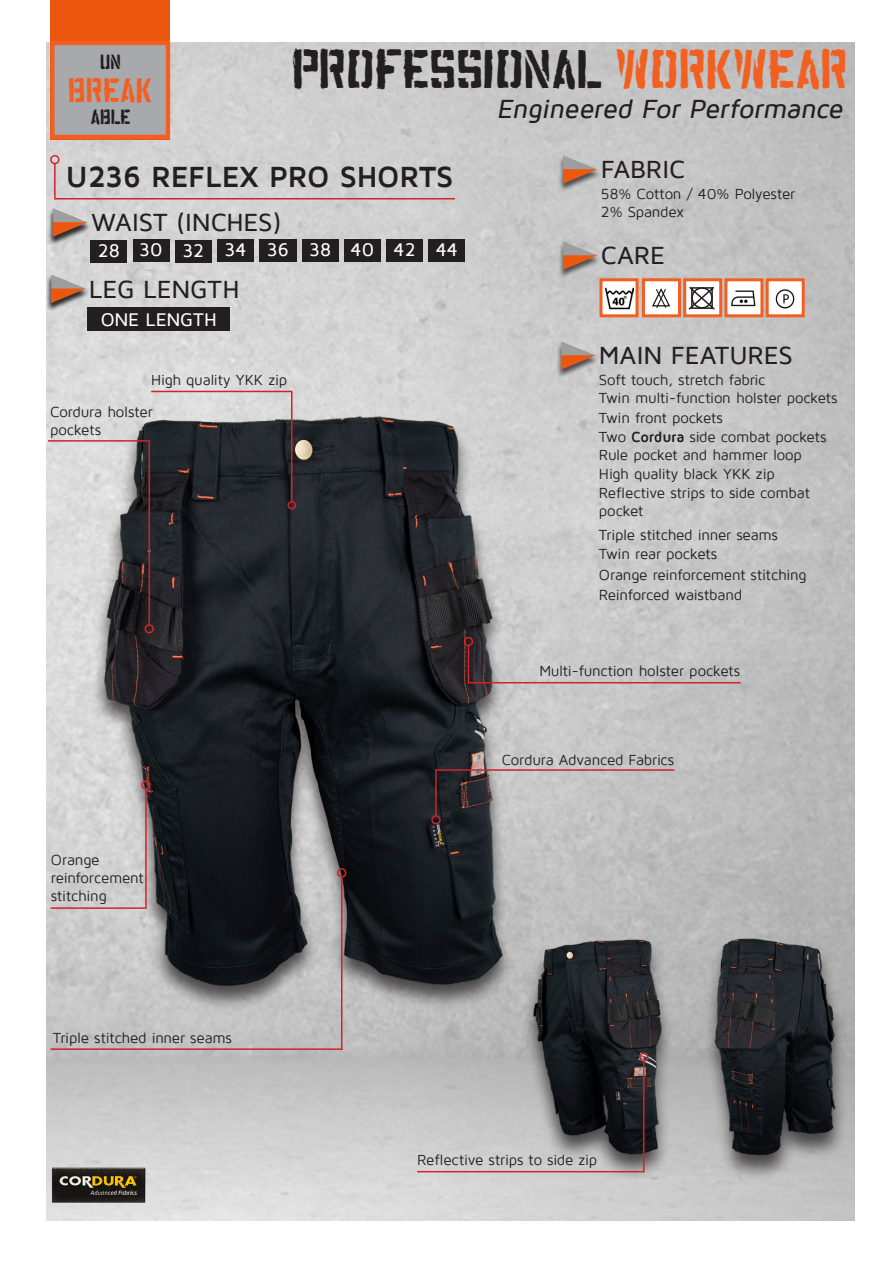
<style>
.page{position:relative;width:893px;height:1263px;background:#fff}
.page>*{position:absolute;margin:0;border:0;box-sizing:border-box;transform-origin:0 0}
.t1{font:48.6px "Aquacia";color:#231f20}
.t2{font:30.3px "Aquacia";color:#f26021}
.t3{font:700 30px "Maven Pro";color:#231f20}
.t4{font:italic 500 27px "Maven Pro";color:#231f20}
.t5{font:500 25.5px "Maven Pro";letter-spacing:-.005em;color:#231f20}
.t6{font:500 18.75px "Maven Pro";color:#fff}
.t7{font:18.75px "Myriad Pro";color:#fff}
.t8{font:18.45px "Aquacia";color:#231f20}
.t9{font:15px/18px "Maven Pro";letter-spacing:-.015em;color:#231f20}
.s1{color:#f26021}
.s2{font-weight:700}
</style>
<div class="page">
<img style="left:47px;top:43px;width:808px;height:1177px">
<hr style="left:54px;top:164px;width:2px;height:35px;background:#d1232a">
<hr style="left:55px;top:198px;width:400px;height:1px;background:#d1232a">
<div style="left:50px;top:155px;width:9px;height:9px;border:2px solid #d1232a;border-radius:50%"></div>
<div style="left:50px;top:0;width:120px;height:139px;background:#eb570e"></div>
<div style="left:52px;top:43px;width:116px;height:94px;background:#a8a9ad"></div>
<div style="left:50px;top:41px;width:120px;height:98px;border:4px solid #f26021"></div>
<div style="left:175px;top:240px;width:37px;height:22px;background:#231f20"></div>
<div style="left:302px;top:240px;width:37px;height:22px;background:#231f20"></div>
<div style="left:558px;top:156px;width:43px;height:36px;background:#231f20;opacity:.75"></div>
<svg style="left:563px;top:155px;width:34px;height:29px"></svg>
<div style="left:558px;top:242px;width:43px;height:36px;background:#231f20;opacity:.75"></div>
<svg style="left:563px;top:241px;width:34px;height:29px"></svg>
<img style="left:646px;top:282px;width:31px;height:31px">
<div style="left:642px;top:278px;width:39px;height:39px;border:3px solid #f26021"></div>
<img style="left:687px;top:282px;width:31px;height:31px">
<div style="left:683px;top:278px;width:39px;height:39px;border:3px solid #f26021"></div>
<img style="left:728px;top:282px;width:31px;height:31px">
<div style="left:724px;top:278px;width:39px;height:39px;border:3px solid #f26021"></div>
<img style="left:770px;top:282px;width:31px;height:31px">
<div style="left:766px;top:278px;width:39px;height:39px;border:3px solid #f26021"></div>
<div style="left:601px;top:280px;width:36px;height:36px;background:#fff"></div>
<div style="left:599px;top:278px;width:39px;height:39px;border:3px solid #f26021"></div>
<div style="left:48px;top:209px;width:43px;height:36px;background:#231f20;opacity:.75"></div>
<svg style="left:53px;top:208px;width:34px;height:29px"></svg>
<div style="left:46px;top:275px;width:43px;height:37px;background:#231f20;opacity:.75"></div>
<svg style="left:51px;top:275px;width:34px;height:28px"></svg>
<div style="left:90px;top:240px;width:37px;height:22px;background:#231f20"></div>
<div style="left:133px;top:240px;width:36px;height:22px;background:#231f20"></div>
<div style="left:217px;top:240px;width:37px;height:22px;background:#231f20"></div>
<div style="left:260px;top:240px;width:36px;height:22px;background:#231f20"></div>
<div style="left:556px;top:341px;width:43px;height:37px;background:#231f20;opacity:.75"></div>
<svg style="left:561px;top:341px;width:34px;height:29px"></svg>
<img style="left:91px;top:380px;width:458px;height:698px">
<svg style="left:687px;top:285px;width:29px;height:26px"></svg>
<hr style="left:145px;top:790px;width:2px;height:119px;background:#d1232a">
<div style="left:141px;top:780px;width:10px;height:10px;border:2px solid #d1232a;border-radius:50%"></div>
<hr style="left:51px;top:907px;width:94px;height:2px;background:#d1232a">
<hr style="left:291px;top:392px;width:1px;height:109px;background:#d1232a">
<hr style="left:151px;top:391px;width:141px;height:1px;background:#d1232a">
<div style="left:288px;top:501px;width:8px;height:8px;border:2px solid #d1232a;border-radius:50%"></div>
<hr style="left:468px;top:645px;width:1px;height:38px;background:#d1232a">
<div style="left:464px;top:637px;width:9px;height:9px;border:2px solid #d1232a;border-radius:50%"></div>
<hr style="left:468px;top:682px;width:273px;height:1px;background:#d1232a">
<hr style="left:435px;top:769px;width:2px;height:46px;background:#d1232a">
<div style="left:431px;top:815px;width:10px;height:9px;border:2px solid #d1232a;border-radius:50%"></div>
<hr style="left:435px;top:769px;width:239px;height:2px;background:#d1232a">
<div style="left:88px;top:308px;width:142px;height:23px;background:#231f20"></div>
<div style="left:344px;top:240px;width:37px;height:22px;background:#231f20"></div>
<div style="left:386px;top:240px;width:37px;height:22px;background:#231f20"></div>
<div style="left:429px;top:240px;width:36px;height:22px;background:#231f20"></div>
<div style="left:519px;top:938px;width:155px;height:242px;background:#231f20;opacity:.75"></div>
<img style="left:513px;top:923px;width:166px;height:249px">
<div style="left:702px;top:938px;width:147px;height:243px;background:#231f20;opacity:.75"></div>
<img style="left:693px;top:930px;width:157px;height:235px">
<div style="left:639px;top:1052px;width:9px;height:10px;border:2px solid #d1232a;border-radius:50%"></div>
<hr style="left:643px;top:1061px;width:1px;height:111px;background:#d1232a">
<hr style="left:149px;top:441px;width:1px;height:184px;background:#d1232a">
<div style="left:145px;top:624px;width:9px;height:9px;border:2px solid #d1232a;border-radius:50%"></div>
<hr style="left:48px;top:440px;width:102px;height:2px;background:#d1232a">
<hr style="left:341px;top:876px;width:1px;height:174px;background:#d1232a">
<div style="left:337px;top:868px;width:9px;height:9px;border:2px solid #d1232a;border-radius:50%"></div>
<hr style="left:51px;top:1048px;width:292px;height:2px;background:#d1232a">
<hr style="left:417px;top:1171px;width:227px;height:1px;background:#d1232a">
<img style="left:604px;top:287px;width:30px;height:23px">
<img style="left:51px;top:1165px;width:104px;height:38px">
<p class="t8" style="left:101px;top:51px;width:22px">UN</p>
<p class="t2" style="left:69px;top:72px;width:86px">BREAK</p>
<p class="t8" style="left:91px;top:106px;width:42px">ABLE</p>
<p class="t1" style="left:293px;top:40px;width:558px">PROFEsSIONAL <span class="s1">WORKWEAR</span></p>
<p class="t4" style="left:496px;top:95px;width:353px">Engineered For Performance</p>
<p class="t3" style="left:66px;top:161px;width:389px">U236 REFLEX PRO SHORTS</p>
<p class="t5" style="left:92px;top:209px;width:192px">WAIST (INCHES)</p>
<p class="t7" style="left:104px;top:235px;width:11px">S</p>
<p class="t7" style="left:143px;top:235px;width:17px">M</p>
<p class="t7" style="left:189px;top:235px;width:10px">L</p>
<p class="t7" style="left:226px;top:235px;width:21px">XL</p>
<p class="t7" style="left:263px;top:235px;width:31px">2XL</p>
<p class="t7" style="left:306px;top:235px;width:31px">3XL</p>
<p class="t6" style="left:98px;top:240px;width:23px">28</p>
<p class="t6" style="left:139px;top:240px;width:25px">30</p>
<p class="t6" style="left:183px;top:240px;width:23px">32</p>
<p class="t6" style="left:224px;top:240px;width:24px">34</p>
<p class="t6" style="left:267px;top:240px;width:23px">36</p>
<p class="t6" style="left:309px;top:240px;width:23px">38</p>
<p class="t5" style="left:89px;top:276px;width:153px">LEG LENGTH</p>
<p class="t6" style="left:101px;top:310px;width:118px">ONE LENGTH</p>
<p class="t6" style="left:351px;top:240px;width:25px">40</p>
<p class="t6" style="left:394px;top:240px;width:24px">42</p>
<p class="t6" style="left:436px;top:240px;width:24px">44</p>
<p class="t9" style="left:151px;top:371px;width:138px">High quality YKK zip</p>
<p class="t9" style="left:50px;top:404px;width:104px">Cordura holster</p>
<p class="t9" style="left:50px;top:422px;width:52px">pockets</p>
<p class="t9" style="left:51px;top:851px;width:50px">Orange</p>
<p class="t9" style="left:51px;top:869px;width:94px">reinforcement</p>
<p class="t9" style="left:51px;top:887px;width:58px">stitching</p>
<p class="t5" style="left:601px;top:156px;width:86px">FABRIC</p>
<p class="t9" style="left:601px;top:185px;width:196px">58% Cotton / 40% Polyester</p>
<p class="t9" style="left:601px;top:203px;width:85px">2% Spandex</p>
<p class="t5" style="left:601px;top:242px;width:66px">CARE</p>
<p class="t5" style="left:599px;top:342px;width:196px">MAIN FEATURES</p>
<p class="t9" style="left:599px;top:371px;width:168px">Soft touch, stretch fabric</p>
<p class="t9" style="left:599px;top:390px;width:240px">Twin multi-function holster pockets</p>
<p class="t9" style="left:599px;top:409px;width:126px">Twin front pockets</p>
<p class="t9" style="left:599px;top:428px;width:229px">Two <span class="s2">Cordura</span> side combat pockets</p>
<p class="t9" style="left:599px;top:446px;width:205px">Rule pocket and hammer loop</p>
<p class="t9" style="left:599px;top:465px;width:177px">High quality black YKK zip</p>
<p class="t9" style="left:599px;top:484px;width:212px">Reflective strips to side combat pocket</p>
<p class="t9" style="left:599px;top:526px;width:181px">Triple stitched inner seams</p>
<p class="t9" style="left:599px;top:545px;width:120px">Twin rear pockets</p>
<p class="t9" style="left:599px;top:566px;width:209px">Orange reinforcement stitching</p>
<p class="t9" style="left:599px;top:586px;width:145px">Reinforced waistband</p>
<p class="t9" style="left:539px;top:662px;width:202px">Multi-function holster pockets</p>
<p class="t9" style="left:502px;top:751px;width:174px">Cordura Advanced Fabrics</p>
<p class="t9" style="left:53px;top:1029px;width:181px">Triple stitched inner seams</p>
<p class="t9" style="left:417px;top:1151px;width:182px">Reflective strips to side zip</p>
</div>
